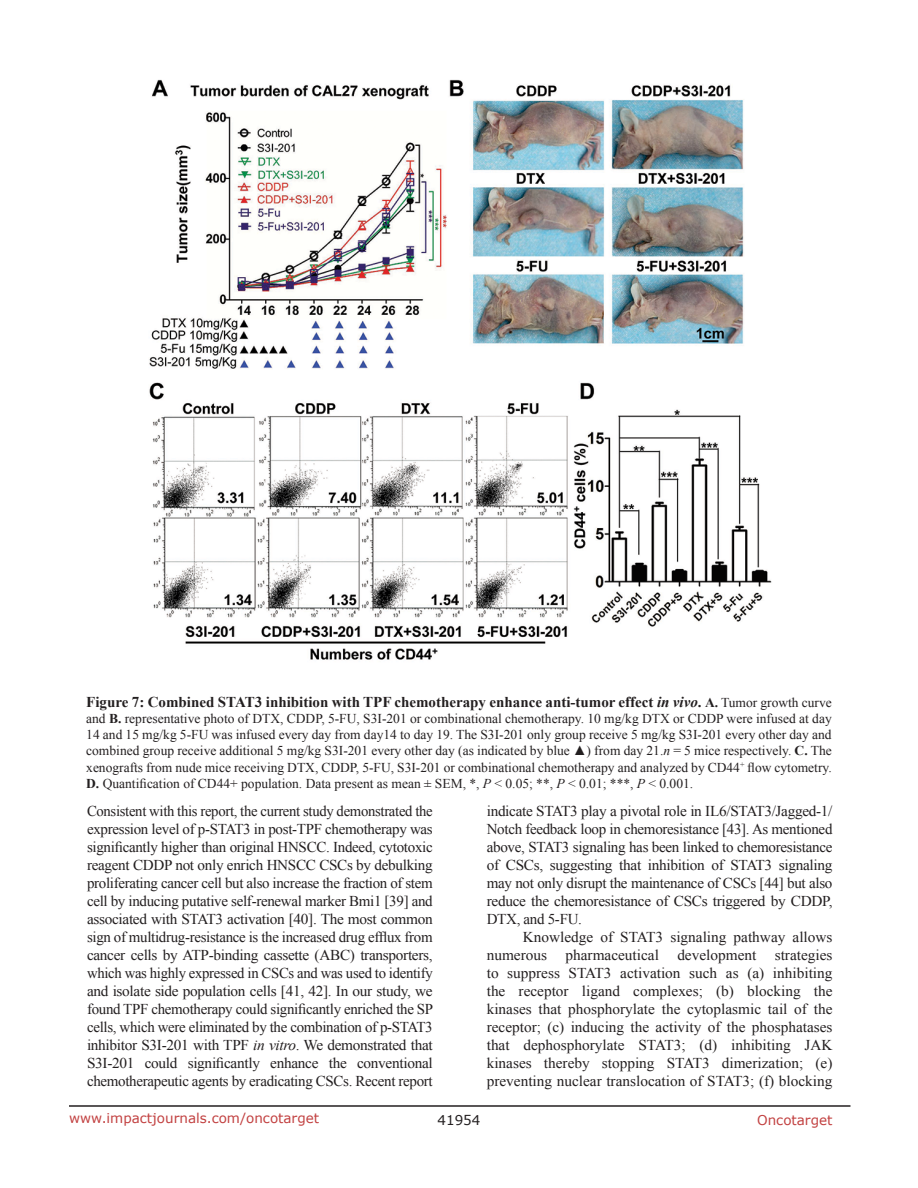
<style>
.page{position:relative;width:918px;height:1188px;background:#fff}
.page>*{position:absolute;margin:0;border:0;box-sizing:border-box;transform-origin:0 0}
.BodyText{font:15px/18px "Times New Roman";letter-spacing:-.02em;color:#231f20;text-align:justify}
.FigureText{font:700 15px "Times New Roman";color:#231f20}
.FigureText-2{font:13.5px/16.2px "Times New Roman";color:#231f20;text-align:justify}
.t1{font:13.5px "Verdana";color:#c24141}
.t2{font:13.5px "Verdana";color:#231f20}
.s1{font-style:italic}
.s2{font-size:13.5px}
.s3{font-weight:400;font-size:13.5px}
.s4{font-weight:700}
</style>
<div class="page">
<hr style="left:69px;top:1105px;width:781px;height:2px;background:#231f20">
<img style="left:149px;top:79px;width:623px;height:581px">
<p class="FigureText" style="left:86px;top:691px;width:747px">Figure 7: Combined STAT3 inhibition with TPF chemotherapy enhance anti-tumor effect <span class="s1">in vivo</span>. <span class="s2">A.</span> <span class="s3">Tumor growth curve</span></p>
<p class="FigureText-2" style="left:86px;top:710px;width:747px">and <span class="s4">B.</span> representative photo of DTX, CDDP, 5-FU, S3I-201 or combinational chemotherapy. 10 mg/kg DTX or CDDP were infused at day 14 and 15 mg/kg 5-FU was infused every day from day14 to day 19. The S3I-201 only group receive 5 mg/kg S3I-201 every other day and combined group receive additional 5 mg/kg S3I-201 every other day (as indicated by blue ▲) from day 21.<span class="s1">n</span> = 5 mice respectively. <span class="s4">C.</span> The xenografts from nude mice receiving DTX, CDDP, 5-FU, S3I-201 or combinational chemotherapy and analyzed by CD44<sup>+</sup> flow cytometry.<br><span class="s4">D.</span> Quantification of CD44+ population. Data present as mean ± SEM, *, <span class="s1">P</span> &lt; 0.05; **, <span class="s1">P</span> &lt; 0.01; ***, <span class="s1">P</span> &lt; 0.001.</p>
<p class="BodyText" style="left:87px;top:802px;width:348px">Consistent with this report, the current study demonstrated the expression level of p-STAT3 in post-TPF chemotherapy was significantly higher than original HNSCC. Indeed, cytotoxic reagent CDDP not only enrich HNSCC CSCs by debulking proliferating cancer cell but also increase the fraction of stem cell by inducing putative self-renewal marker Bmi1 [39] and associated with STAT3 activation [40]. The most common sign of multidrug-resistance is the increased drug efflux from cancer cells by ATP-binding cassette (ABC) transporters, which was highly expressed in CSCs and was used to identify and isolate side population cells [41, 42]. In our study, we found TPF chemotherapy could significantly enriched the SP cells, which were eliminated by the combination of p-STAT3 inhibitor S3I-201 with TPF <span class="s1">in vitro</span>. We demonstrated that S3I-201 could significantly enhance the conventional chemotherapeutic agents by eradicating CSCs. Recent report</p>
<p class="BodyText" style="left:487px;top:802px;width:347px">indicate STAT3 play a pivotal role in IL6/STAT3/Jagged-1/ Notch feedback loop in chemoresistance [43]. As mentioned above, STAT3 signaling has been linked to chemoresistance of CSCs, suggesting that inhibition of STAT3 signaling may not only disrupt the maintenance of CSCs [44] but also reduce the chemoresistance of CSCs triggered by CDDP, DTX, and 5-FU.</p>
<p class="BodyText" style="left:487px;top:928px;width:347px;text-indent:36px">Knowledge of STAT3 signaling pathway allows numerous pharmaceutical development strategies to suppress STAT3 activation such as (a) inhibiting the receptor ligand complexes; (b) blocking the kinases that phosphorylate the cytoplasmic tail of the receptor; (c) inducing the activity of the phosphatases that dephosphorylate STAT3; (d) inhibiting JAK kinases thereby stopping STAT3 dimerization; (e) preventing nuclear translocation of STAT3; (f) blocking</p>
<p class="t1" style="left:69px;top:1109px;width:252px">www.impactjournals.com/oncotarget</p>
<p class="t2" style="left:438px;top:1111px;width:44px">41954</p>
<p class="t1" style="left:757px;top:1111px;width:77px">Oncotarget</p>
</div>
